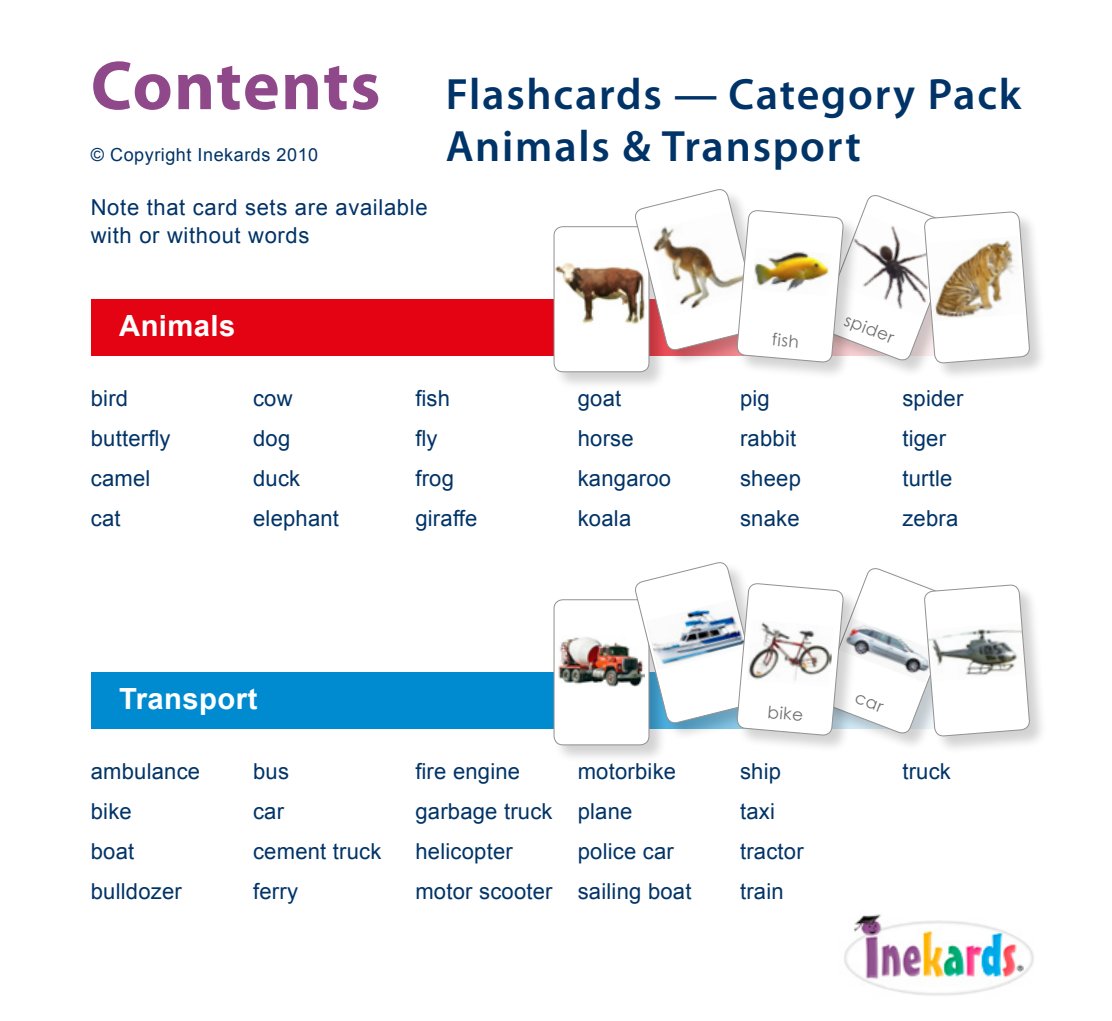
<style>
.page{position:relative;width:1112px;height:1021px;background:#fff}
.page>*{position:absolute;margin:0;border:0;box-sizing:border-box;transform-origin:0 0}
.t1{font:700 70px "Myriad Pro";letter-spacing:.015em;color:#8f498b}
.t2{font:600 44px "Myriad Pro";letter-spacing:.04em;color:#003367}
.inek-Contents_Head{font:700 29.2px "Arial";letter-spacing:.015em;color:#fff}
.inek-Contents{font:22px "Arial";letter-spacing:.01em;color:#003367}
.inek-Contents-2{font:22px/28px "Arial";letter-spacing:.03em;color:#003367}
.inek-Contents-3{font:18px "Arial";letter-spacing:.03em;color:#003367}
.t3{font:16.8px "Century Gothic";color:#6f6f6f}
</style>
<div class="page">
<img style="left:844px;top:914px;width:190px;height:82px">
<div style="left:91px;top:299px;width:956px;height:56px;background:#e30312"></div>
<div style="left:553px;top:225px;width:115px;height:166px;background:#000;opacity:.18"></div>
<div style="left:554px;top:227px;width:94px;height:145px;background:#fff;border-radius:9px"></div>
<img style="left:555px;top:263px;width:78px;height:61px">
<div style="left:553px;top:226px;width:96px;height:146px;border:1px solid #929292;border-radius:9px"></div>
<div style="left:924px;top:212px;width:123px;height:169px;background:#000;opacity:.18"></div>
<svg style="left:633px;top:189px;width:396px;height:191px"></svg>
<img style="left:752px;top:247px;width:78px;height:49px">
<div style="left:91px;top:672px;width:956px;height:56px;background:#008bd0"></div>
<div style="left:553px;top:598px;width:115px;height:166px;background:#000;opacity:.18"></div>
<div style="left:554px;top:599px;width:94px;height:145px;background:#fff;border-radius:9px"></div>
<img style="left:558px;top:637px;width:75px;height:50px">
<div style="left:553px;top:599px;width:96px;height:146px;border:1px solid #929292;border-radius:9px"></div>
<div style="left:924px;top:584px;width:123px;height:170px;background:#000;opacity:.18"></div>
<svg style="left:633px;top:562px;width:396px;height:191px"></svg>
<p class="t1" style="left:91px;top:40px;width:291px">Contents</p>
<p class="inek-Contents-3" style="left:91px;top:143px;width:229px">© Copyright Inekards 2010</p>
<p class="inek-Contents-2" style="left:91px;top:193px;width:338px">Note that card sets are available with or without words</p>
<p class="t2" style="left:445px;top:66px;width:577px">Flashcards — Category Pack</p>
<p class="t2" style="left:445px;top:118px;width:416px">Animals &amp; Transport</p>
<p class="inek-Contents_Head" style="left:119px;top:307px;width:118px">Animals</p>
<p class="t3" style="left:772px;top:329px;width:29px;rotate:5deg">fish</p>
<p class="t3" style="left:848px;top:309px;width:53px;rotate:21deg">spider</p>
<p class="inek-Contents" style="left:91px;top:383px;width:39px">bird</p>
<p class="inek-Contents" style="left:91px;top:423px;width:81px">butterfly</p>
<p class="inek-Contents" style="left:91px;top:463px;width:61px">camel</p>
<p class="inek-Contents" style="left:91px;top:503px;width:31px">cat</p>
<p class="inek-Contents" style="left:253px;top:383px;width:41px">cow</p>
<p class="inek-Contents" style="left:253px;top:423px;width:39px">dog</p>
<p class="inek-Contents" style="left:253px;top:463px;width:49px">duck</p>
<p class="inek-Contents" style="left:253px;top:503px;width:87px">elephant</p>
<p class="inek-Contents" style="left:415px;top:383px;width:36px">fish</p>
<p class="inek-Contents" style="left:415px;top:423px;width:24px">fly</p>
<p class="inek-Contents" style="left:415px;top:463px;width:40px">frog</p>
<p class="inek-Contents" style="left:415px;top:503px;width:64px">giraffe</p>
<p class="inek-Contents" style="left:577px;top:383px;width:45px">goat</p>
<p class="inek-Contents" style="left:577px;top:423px;width:57px">horse</p>
<p class="inek-Contents" style="left:577px;top:463px;width:95px">kangaroo</p>
<p class="inek-Contents" style="left:577px;top:503px;width:55px">koala</p>
<p class="inek-Contents" style="left:740px;top:383px;width:31px">pig</p>
<p class="inek-Contents" style="left:740px;top:423px;width:58px">rabbit</p>
<p class="inek-Contents" style="left:740px;top:463px;width:62px">sheep</p>
<p class="inek-Contents" style="left:740px;top:503px;width:61px">snake</p>
<p class="inek-Contents_Head" style="left:119px;top:680px;width:140px">Transport</p>
<p class="inek-Contents" style="left:91px;top:756px;width:111px">ambulance</p>
<p class="inek-Contents" style="left:91px;top:796px;width:43px">bike</p>
<p class="inek-Contents" style="left:91px;top:836px;width:45px">boat</p>
<p class="inek-Contents" style="left:91px;top:876px;width:93px">bulldozer</p>
<p class="inek-Contents" style="left:253px;top:756px;width:37px">bus</p>
<p class="inek-Contents" style="left:253px;top:796px;width:32px">car</p>
<p class="inek-Contents" style="left:253px;top:836px;width:130px">cement truck</p>
<p class="inek-Contents" style="left:253px;top:876px;width:46px">ferry</p>
<p class="inek-Contents" style="left:415px;top:756px;width:106px">fire engine</p>
<p class="inek-Contents" style="left:415px;top:796px;width:139px">garbage truck</p>
<p class="inek-Contents" style="left:415px;top:836px;width:99px">helicopter</p>
<p class="inek-Contents" style="left:415px;top:876px;width:139px">motor scooter</p>
<p class="inek-Contents" style="left:577px;top:756px;width:100px">motorbike</p>
<p class="inek-Contents" style="left:577px;top:796px;width:56px">plane</p>
<p class="inek-Contents" style="left:577px;top:836px;width:98px">police car</p>
<p class="inek-Contents" style="left:577px;top:876px;width:115px">sailing boat</p>
<p class="t3" style="left:768px;top:701px;width:37px;rotate:5deg">bike</p>
<p class="inek-Contents" style="left:740px;top:756px;width:43px">ship</p>
<p class="inek-Contents" style="left:740px;top:796px;width:36px">taxi</p>
<p class="inek-Contents" style="left:740px;top:836px;width:65px">tractor</p>
<p class="inek-Contents" style="left:740px;top:876px;width:45px">train</p>
<p class="inek-Contents" style="left:902px;top:383px;width:63px">spider</p>
<p class="inek-Contents" style="left:902px;top:423px;width:45px">tiger</p>
<p class="inek-Contents" style="left:902px;top:463px;width:52px">turtle</p>
<p class="inek-Contents" style="left:902px;top:503px;width:57px">zebra</p>
<p class="inek-Contents" style="left:902px;top:756px;width:50px">truck</p>
</div>
